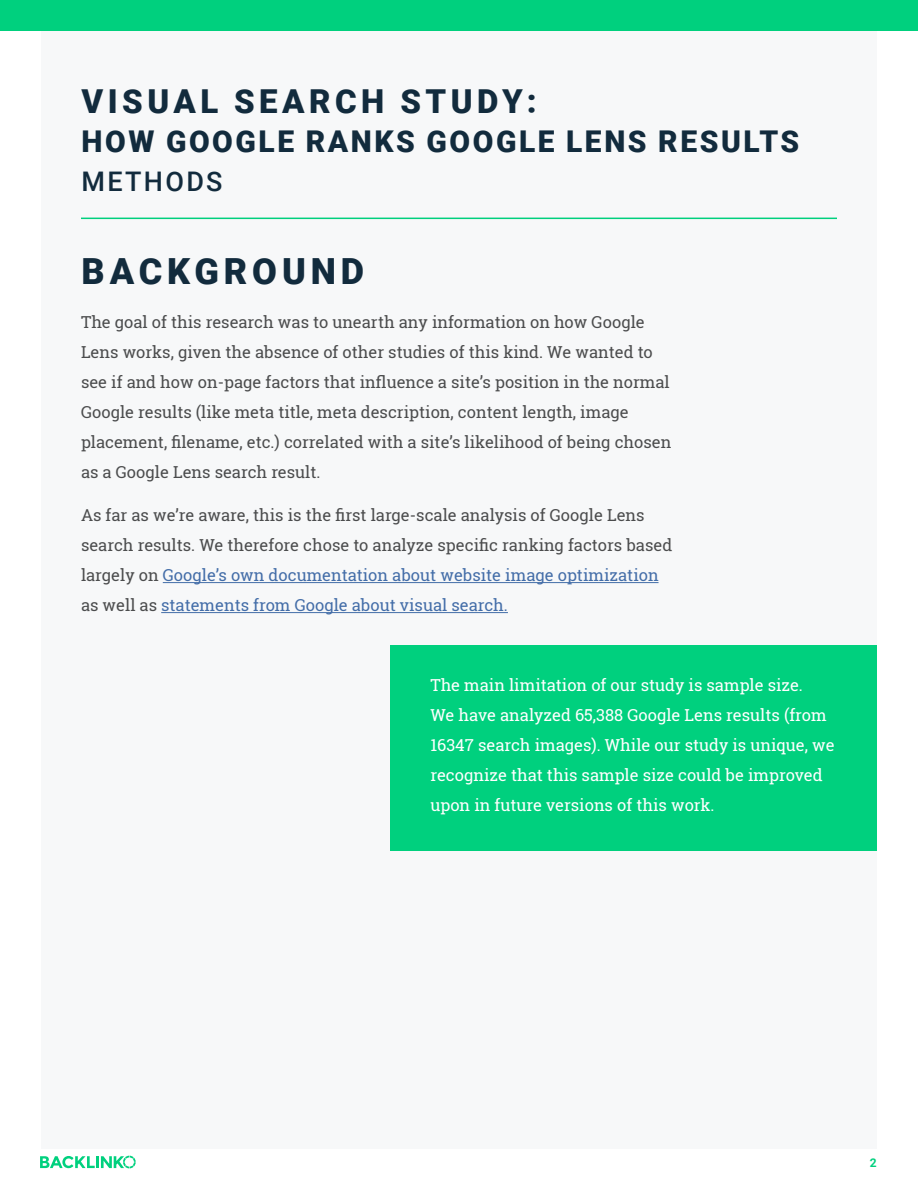
<style>
.page{position:relative;width:918px;height:1188px;background:#fff}
.page>*{position:absolute;margin:0;border:0;box-sizing:border-box;transform-origin:0 0}
.t1{font:900 36px "Roboto";letter-spacing:.135em;color:#122b3d}
.t2{font:900 33px "Roboto";letter-spacing:.135em;color:#122b3d}
.t3{font:900 30px "Roboto";letter-spacing:.085em;color:#122b3d}
.t4{font:500 27px "Roboto";letter-spacing:.085em;color:#122b3d}
.t5{font:16.5px/30px "Roboto Slab";color:#4b4c4d}
.t6{font:16.5px/30px "Roboto Slab";color:#fff}
.t7{font:700 12px "Roboto";color:#00d07e}
.s1{color:#436da8}
</style>
<div class="page">
<div style="left:41px;top:30px;width:836px;height:1119px;background:#f7f8f9"></div>
<svg style="left:40px;top:1156px;width:96px;height:13px"></svg>
<div style="left:0;top:0;width:918px;height:30px;background:#00d07e"></div>
<div style="left:391px;top:645px;width:486px;height:206px;background:#00d07e"></div>
<hr style="left:163px;top:582px;width:496px;height:1px;background:#436da8">
<hr style="left:161px;top:612px;width:347px;height:1px;background:#436da8">
<hr style="left:81px;top:218px;width:756px;height:1px;background:#00d07e">
<h2 class="t2" style="left:82px;top:82px;width:457px">VISUAL SEARCH STUDY:</h2>
<h3 class="t3" style="left:82px;top:124px;width:719px">HOW GOOGLE RANKS GOOGLE LENS RESULTS</h3>
<h3 class="t4" style="left:81px;top:165px;width:143px">METHODS</h3>
<h1 class="t1" style="left:82px;top:251px;width:284px">BACKGROUND</h1>
<p class="t5" style="left:81px;top:308px;width:592px">The goal of this research was to unearth any information on how Google Lens works, given the absence of other studies of this kind. We wanted to see if and how on-page factors that influence a site’s position in the normal Google results (like meta title, meta description, content length, image placement, filename, etc.) correlated with a site’s likelihood of being chosen as a Google Lens search result.</p>
<p class="t5" style="left:81px;top:500px;width:593px">As far as we’re aware, this is the first large-scale analysis of Google Lens search results. We therefore chose to analyze specific ranking factors based largely on <span class="s1">Google’s own documentation about website image optimization </span>as well as <span class="s1">statements from Google about visual search.</span></p>
<p class="t6" style="left:430px;top:671px;width:406px">The main limitation of our study is sample size.<br>We have analyzed 65,388 Google Lens results (from 16347 search images). While our study is unique, we recognize that this sample size could be improved upon in future versions of this work.</p>
<p class="t7" style="left:870px;top:1156px;width:8px">2</p>
</div>
